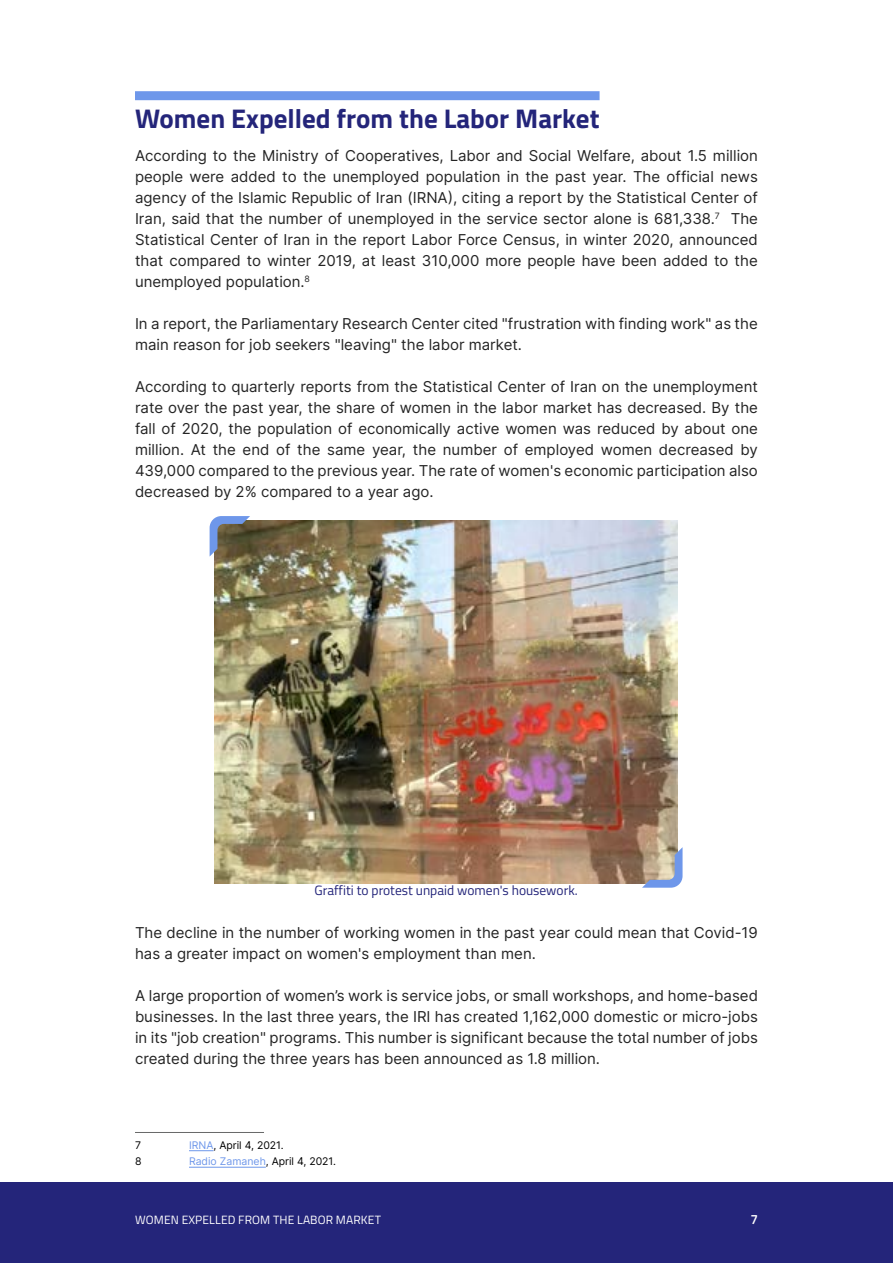
<style>
.page{position:relative;width:893px;height:1263px;background:#fff}
.page>*{position:absolute;margin:0;border:0;box-sizing:border-box;transform-origin:0 0}
.t1{font:700 27px "Titillium Web";color:#24257a}
.t2{font:15px/21px "Inter";color:#242424;text-align:justify}
.t3{font:13.5px "Titillium Web";color:#24257a}
.t4{font:600 13.5px "Titillium Web";color:#fff}
.t5{font:12px "Titillium Web";letter-spacing:.01em;color:#fff}
.t6{font:10.5px "Inter";color:#000}
.s1{color:#6e97ea}
</style>
<div class="page">
<div style="left:0;top:1182px;width:893px;height:81px;background:#24257a"></div>
<div style="left:135px;top:91px;width:465px;height:9px;background:#6e97ea"></div>
<hr style="left:135px;top:1132px;width:129px;height:1px;background:#676868">
<svg style="left:189px;top:1150px;width:24px;height:1px"></svg>
<hr style="left:189px;top:1167px;width:77px;height:1px;background:#6e97ea">
<img style="left:215px;top:521px;width:462px;height:363px">
<svg style="left:642px;top:847px;width:40px;height:41px;background:#acabaf"></svg>
<svg style="left:210px;top:516px;width:40px;height:40px;background:#676c70"></svg>
<h1 class="t1" style="left:135px;top:98px;width:466px">Women Expelled from the Labor Market</h1>
<p class="t2" style="left:135px;top:145px;width:624px">According to the Ministry of Cooperatives, Labor and Social Welfare, about 1.5 million people were added to the unemployed population in the past year. The official news agency of the Islamic Republic of Iran (IRNA), citing a report by the Statistical Center of Iran, said that the number of unemployed in the service sector alone is 681,338.<sup>7</sup> The Statistical Center of Iran in the report Labor Force Census, in winter 2020, announced that compared to winter 2019, at least 310,000 more people have been added to the unemployed population.<sup>8</sup></p>
<p class="t2" style="left:135px;top:313px;width:624px">In a report, the Parliamentary Research Center cited "frustration with finding work" as the main reason for job seekers "leaving" the labor market.</p>
<p class="t2" style="left:135px;top:376px;width:624px">According to quarterly reports from the Statistical Center of Iran on the unemployment rate over the past year, the share of women in the labor market has decreased. By the fall of 2020, the population of economically active women was reduced by about one million. At the end of the same year, the number of employed women decreased by 439,000 compared to the previous year. The rate of women's economic participation also decreased by 2% compared to a year ago.</p>
<p class="t3" style="left:314px;top:880px;width:265px">Graffiti to protest unpaid women's housework.</p>
<p class="t2" style="left:135px;top:922px;width:624px">The decline in the number of working women in the past year could mean that Covid-19 has a greater impact on women's employment than men.</p>
<p class="t2" style="left:135px;top:985px;width:624px">A large proportion of women’s work is service jobs, or small workshops, and home-based businesses. In the last three years, the IRI has created 1,162,000 domestic or micro-jobs in its "job creation" programs. This number is significant because the total number of jobs created during the three years has been announced as 1.8 million.</p>
<p class="t6" style="left:135px;top:1137px;width:7px">7</p>
<p class="t6" style="left:189px;top:1137px;width:96px"><span class="s1">IRNA</span>, April 4, 2021.</p>
<p class="t6" style="left:135px;top:1154px;width:8px">8</p>
<p class="t6" style="left:189px;top:1154px;width:148px"><span class="s1">Radio Zamaneh</span>, April 4, 2021.</p>
<p class="t5" style="left:135px;top:1211px;width:20px">Women</p>
<p class="t5" style="left:182px;top:1211px;width:21px">Expelled</p>
<p class="t5" style="left:238px;top:1211px;width:9px">from</p>
<p class="t5" style="left:273px;top:1211px;width:8px">the</p>
<p class="t5" style="left:297px;top:1211px;width:15px">Labor</p>
<p class="t5" style="left:336px;top:1211px;width:19px">Market</p>
<p class="t4" style="left:750px;top:1209px;width:9px">7</p>
</div>
